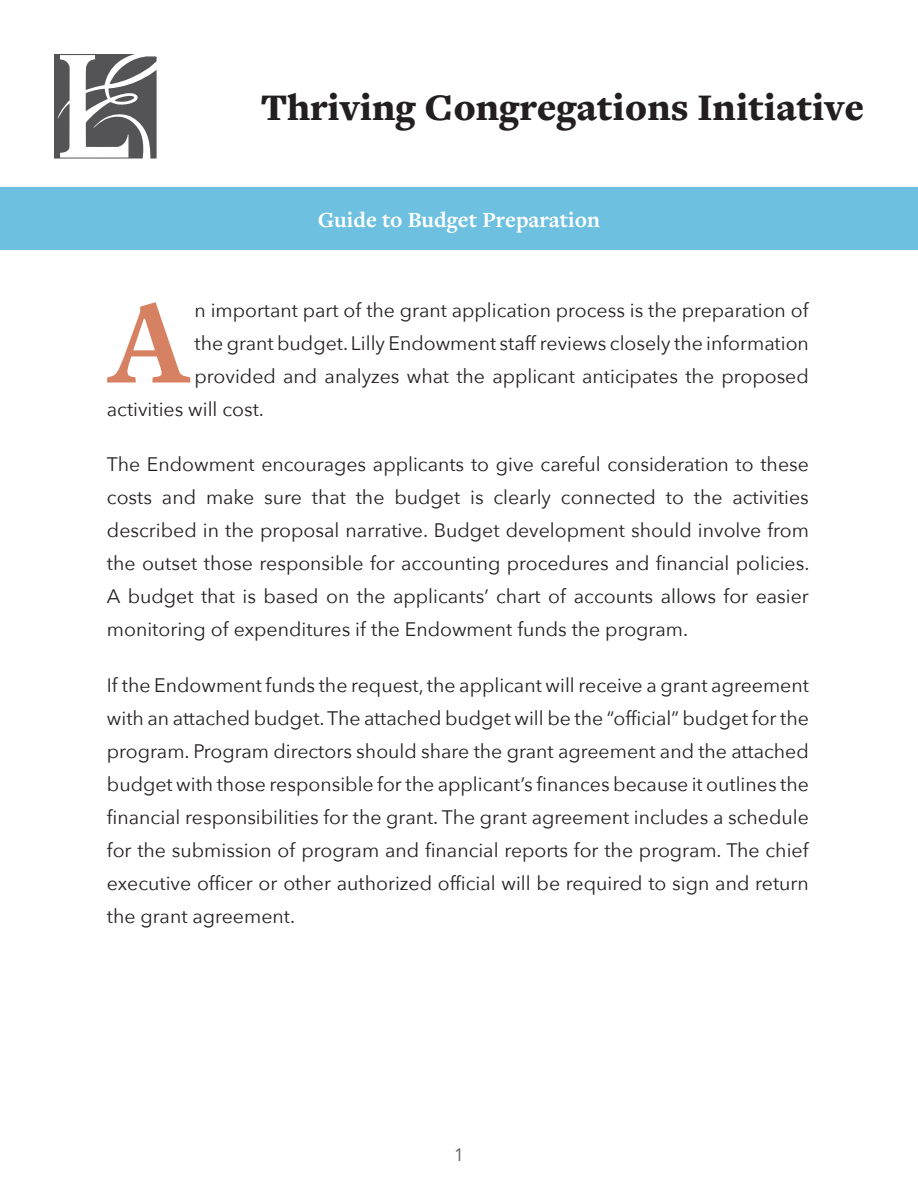
<style>
.page{position:relative;width:918px;height:1188px;background:#fff}
.page>*{position:absolute;margin:0;border:0;box-sizing:border-box;transform-origin:0 0}
.Drop_Cap_Paragraph{font:700 125.1px "Freight Text Pro";color:#d78163}
.t1{font:900 39px "Freight Text Pro";color:#231f20}
.t2{font:700 22.5px "Freight Text Pro";color:#fff}
.Lead_Paragraphs_Afte{font:19.5px/33px "Avenir Next";color:#231f20;text-align:justify}
.Drop_Cap_Paragraph-2{font:19.5px "Avenir Next";color:#231f20}
.t3{font:18px "Avenir Next";color:#585b67}
</style>
<div class="page">
<svg style="left:54px;top:54px;width:103px;height:105px"></svg>
<div style="left:0;top:187px;width:918px;height:63px;background:#6dc0df"></div>
<p class="t1" style="left:261px;top:81px;width:604px">Thriving Congregations Initiative</p>
<p class="t2" style="left:318px;top:204px;width:284px">Guide to Budget Preparation</p>
<p class="Drop_Cap_Paragraph" style="left:109px;top:259px;width:80px">A</p>
<p class="Drop_Cap_Paragraph-2" style="left:195px;top:293px;width:615px">n important part of the grant application process is the preparation of</p>
<p class="Drop_Cap_Paragraph-2" style="left:195px;top:326px;width:616px">the grant budget. Lilly Endowment staff reviews closely the information</p>
<p class="Drop_Cap_Paragraph-2" style="left:195px;top:359px;width:616px">provided and analyzes what the applicant anticipates the proposed</p>
<p class="Drop_Cap_Paragraph-2" style="left:107px;top:392px;width:159px">activities will cost.</p>
<p class="Lead_Paragraphs_Afte" style="left:107px;top:447px;width:704px">The Endowment encourages applicants to give careful consideration to these costs and make sure that the budget is clearly connected to the activities described in the proposal narrative. Budget development should involve from the outset those responsible for accounting procedures and financial policies.<br>A budget that is based on the applicants’ chart of accounts allows for easier monitoring of expenditures if the Endowment funds the program.</p>
<p class="Lead_Paragraphs_Afte" style="left:107px;top:667px;width:704px">If the Endowment funds the request, the applicant will receive a grant agreement with an attached budget. The attached budget will be the “official” budget for the program. Program directors should share the grant agreement and the attached budget with those responsible for the applicant’s finances because it outlines the financial responsibilities for the grant. The grant agreement includes a schedule for the submission of program and financial reports for the program. The chief executive officer or other authorized official will be required to sign and return the grant agreement.</p>
<p class="t3" style="left:454px;top:1139px;width:12px">1</p>
</div>
